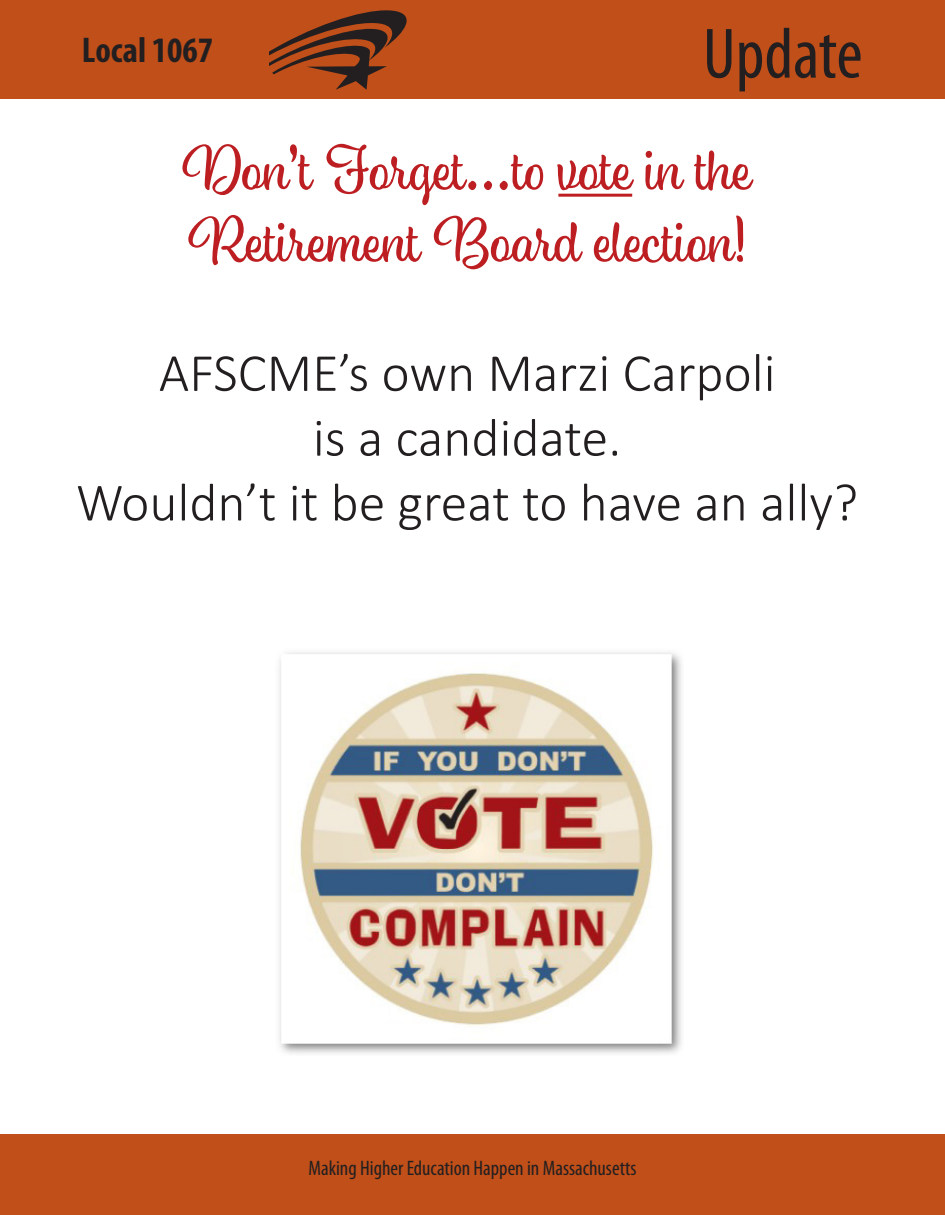
<style>
.page{position:relative;width:945px;height:1215px;background:#fff}
.page>*{position:absolute;margin:0;border:0;box-sizing:border-box;transform-origin:0 0}
.t1{font:condensed 72px "Myriad Pro";color:#231f20}
.t2{font:60px/72px "Eds Market Upright Script";color:#bd1e22}
.t3{font:300 54px/64.8px "Calibri";color:#231f20;text-align:center}
.t4{font:700 condensed 35.85px "Myriad Pro";color:#231f20}
.t5{font:condensed 21px "Myriad Pro";color:#231f20}
</style>
<div class="page">
<div style="left:0;top:1135px;width:945px;height:80px;background:#c04f19"></div>
<div style="left:0;top:0;width:945px;height:98px;background:#c04f19"></div>
<svg style="left:269px;top:10px;width:138px;height:80px"></svg>
<hr style="left:558px;top:194px;width:74px;height:3px;background:#bd1e22">
<img style="left:279px;top:652px;width:403px;height:402px">
<p class="t4" style="left:82px;top:27px;width:133px">Local 1067</p>
<h1 class="t1" style="left:703px;top:10px;width:161px">Update</h1>
<p class="t2" style="left:182px;top:132px;width:571px">Don’t Forget...to vote in the<br>Retirement Board election!</p>
<p class="t3" style="left:76px;top:340px;width:784px">AFSCME’s own Marzi Carpoli<br>is a candidate.<br>Wouldn’t it be great to have an ally?</p>
<p class="t5" style="left:309px;top:1156px;width:329px">Making Higher Education Happen in Massachusetts</p>
</div>
